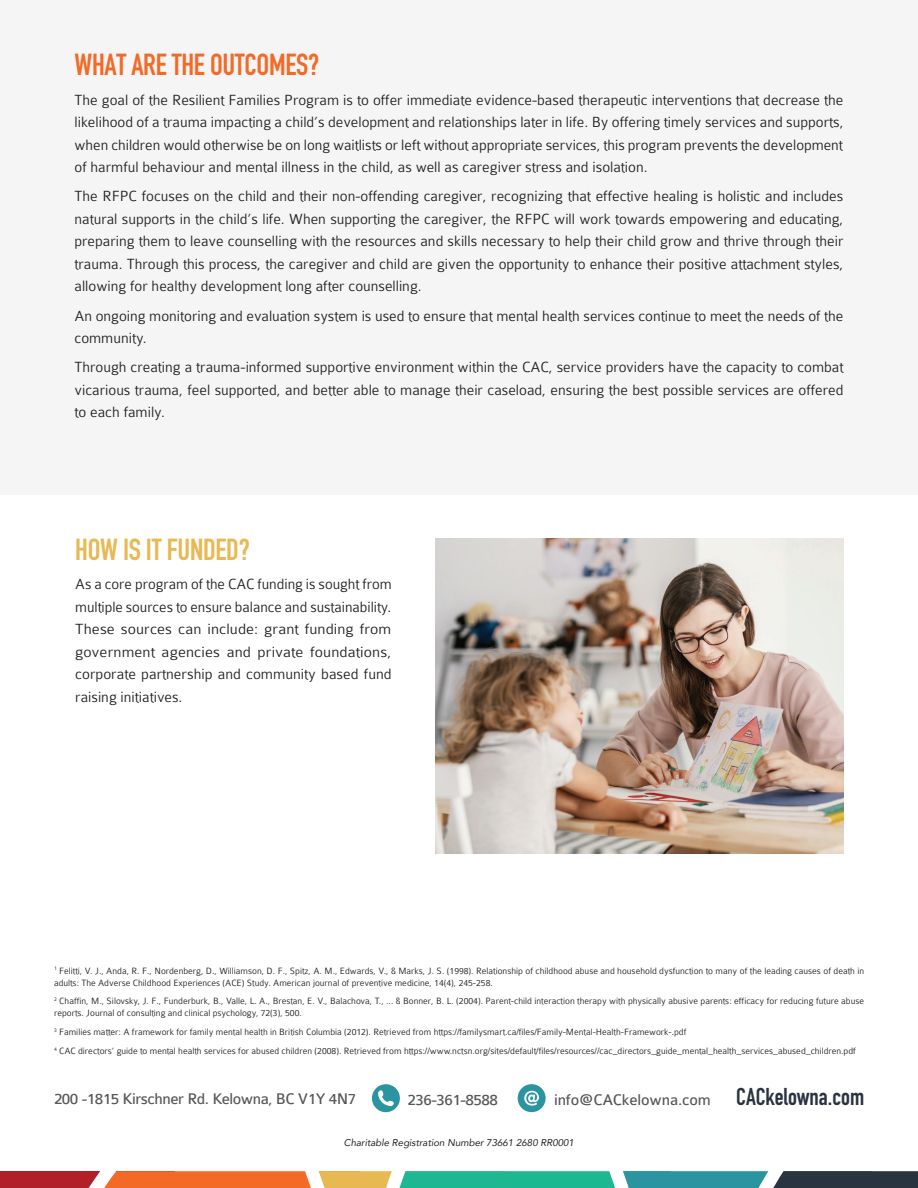
<style>
.page{position:relative;width:918px;height:1188px;background:#fff}
.page>*{position:absolute;margin:0;border:0;box-sizing:border-box;transform-origin:0 0}
.t1{font:700 30px "DIN Condensed";letter-spacing:-.01em;color:#f36a26}
.t2{font:700 30px "DIN Condensed";letter-spacing:-.01em;color:#e8b852}
.t3{font:700 24px "DIN Condensed";color:#2a3441}
.t4{font:16.5px "Colaborate";letter-spacing:-.03em;color:#57585a}
.t5{font:16.5px "Colaborate";letter-spacing:-.01em;color:#57585a}
.t6{font:300 15.75px/22.5px "Colaborate";color:#231f20;text-align:justify}
.t7{font:300 9.75px/12px "Colaborate";color:#231f20}
.t8{font:italic 9.75px "Avenir";color:#231f20}
</style>
<div class="page">
<div style="left:0;top:1171px;width:175px;height:17px;background:#b11f28"></div>
<svg style="left:88px;top:1171px;width:830px;height:17px;background:#7a8e71"></svg>
<div style="left:0;top:0;width:918px;height:495px;background:#f5f5f6"></div>
<svg style="left:372px;top:1084px;width:28px;height:28px"></svg>
<svg style="left:518px;top:1084px;width:28px;height:28px"></svg>
<img style="left:435px;top:539px;width:408px;height:315px">
<p class="t1" style="left:75px;top:45px;width:246px">WHAT ARE THE OUTCOMES?</p>
<p class="t6" style="left:75px;top:88px;width:771px">The goal of the Resilient Families Program is to offer immediate evidence-based therapeutic interventions that decrease the likelihood of a trauma impacting a child’s development and relationships later in life. By offering timely services and supports, when children would otherwise be on long waitlists or left without appropriate services, this program prevents the development of harmful behaviour and mental illness in the child, as well as caregiver stress and isolation.</p>
<p class="t6" style="left:75px;top:185px;width:770px">The RFPC focuses on the child and their non-offending caregiver, recognizing that effective healing is holistic and includes natural supports in the child’s life. When supporting the caregiver, the RFPC will work towards empowering and educating, preparing them to leave counselling with the resources and skills necessary to help their child grow and thrive through their trauma. Through this process, the caregiver and child are given the opportunity to enhance their positive attachment styles, allowing for healthy development long after counselling.</p>
<p class="t6" style="left:75px;top:304px;width:771px">An ongoing monitoring and evaluation system is used to ensure that mental health services continue to meet the needs of the community.</p>
<p class="t6" style="left:75px;top:356px;width:770px">Through creating a trauma-informed supportive environment within the CAC, service providers have the capacity to combat vicarious trauma, feel supported, and better able to manage their caseload, ensuring the best possible services are offered to each family.</p>
<p class="t2" style="left:75px;top:529px;width:176px">HOW IS IT FUNDED?</p>
<p class="t6" style="left:75px;top:573px;width:318px">As a core program of the CAC funding is sought from multiple sources to ensure balance and sustainability.<br>These sources can include: grant funding from government agencies and private foundations, corporate partnership and community based fund raising initiatives.</p>
<p class="t7" style="left:54px;top:965px;width:812px"><sup>1</sup> Felitti, V. J., Anda, R. F., Nordenberg, D., Williamson, D. F., Spitz, A. M., Edwards, V., &amp; Marks, J. S. (1998). Relationship of childhood abuse and household dysfunction to many of the leading causes of death in adults: The Adverse Childhood Experiences (ACE) Study. American journal of preventive medicine, 14(4), 245-258.</p>
<p class="t7" style="left:54px;top:995px;width:812px"><sup>2</sup> Chaffin, M., Silovsky, J. F., Funderburk, B., Valle, L. A., Brestan, E. V., Balachova, T., ... &amp; Bonner, B. L. (2004). Parent-child interaction therapy with physically abusive parents: efficacy for reducing future abuse reports. Journal of consulting and clinical psychology, 72(3), 500.</p>
<p class="t7" style="left:54px;top:1026px;width:634px"><sup>3</sup> Families matter: A framework for family mental health in British Columbia (2012). Retrieved from https://familysmart.ca/files/Family-Mental-Health-Framework-.pdf</p>
<p class="t7" style="left:54px;top:1045px;width:803px"><sup>4</sup> CAC directors’ guide to mental health services for abused children (2008). Retrieved from https://www.nctsn.org/sites/default/files/resources//cac_directors_guide_mental_health_services_abused_children.pdf</p>
<p class="t4" style="left:54px;top:1090px;width:304px">200 -1815 Kirschner Rd. Kelowna, BC V1Y 4N7</p>
<p class="t4" style="left:407px;top:1091px;width:92px">236-361-8588</p>
<p class="t5" style="left:554px;top:1091px;width:158px">info@CACkelowna.com</p>
<p class="t3" style="left:736px;top:1080px;width:129px">CACkelowna.com</p>
<p class="t8" style="left:344px;top:1136px;width:232px">Charitable Registration Number 73661 2680 RR0001</p>
</div>
